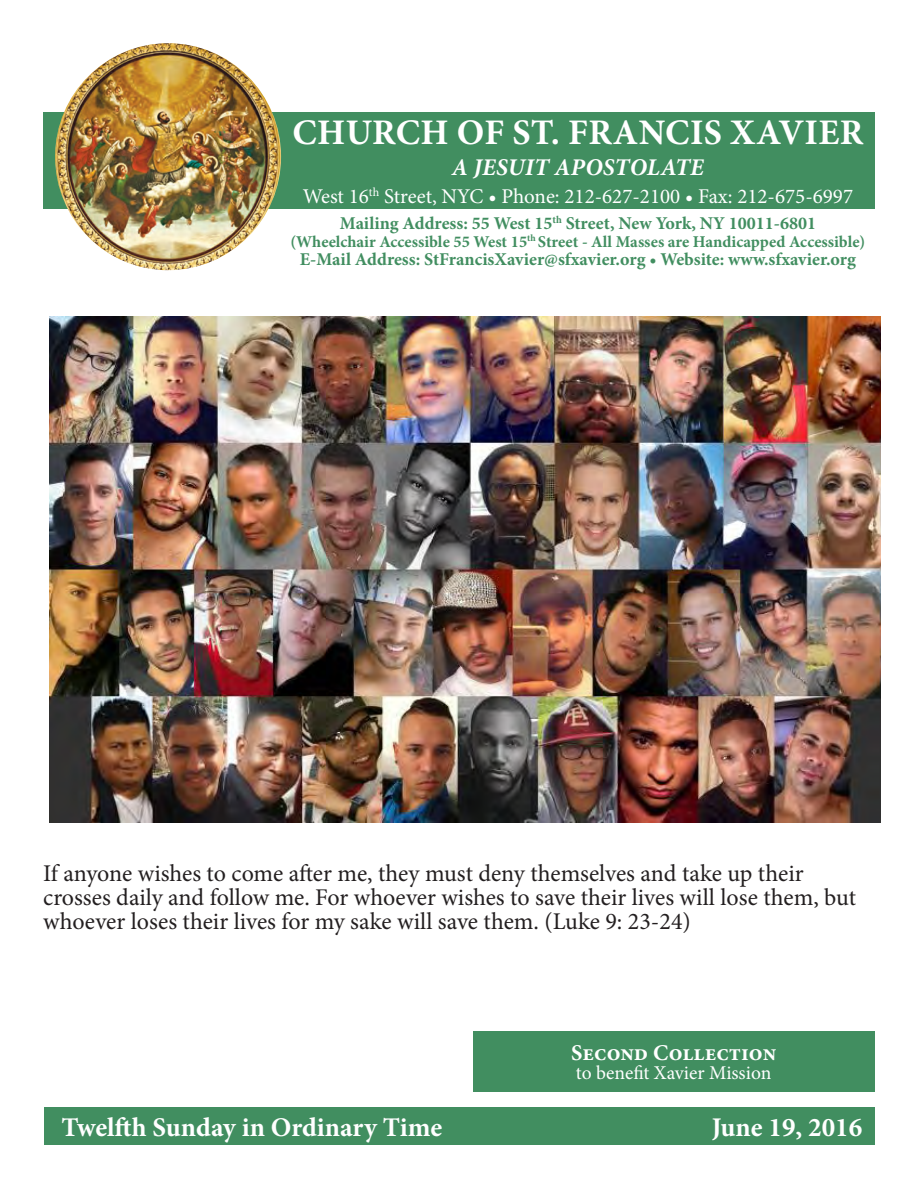
<style>
.page{position:relative;width:918px;height:1188px;background:#fff}
.page>*{position:absolute;margin:0;border:0;box-sizing:border-box;transform-origin:0 0}
.t1{font:700 36px "Minion Pro";letter-spacing:.01em;color:#fff}
.t2{font:700 27px "Minion Pro";color:#fff}
.t3{font:24px/23.7px "Minion Pro";color:#231f20}
.t4{font:italic 700 24px "Minion Pro";letter-spacing:.01em;color:#fff}
.t5{font:700 22.5px "Minion Pro";color:#fff}
.t6{font:21px "Minion Pro";color:#fff}
.t7{font:19.5px "Minion Pro";color:#fff}
.t8{font:700 18px "Minion Pro";color:#418e60}
.t9{font:700 16.5px "Minion Pro";letter-spacing:-.01em;color:#418e60}
</style>
<div class="page">
<div style="left:44px;top:1108px;width:830px;height:37px;background:#418e60"></div>
<div style="left:43px;top:112px;width:832px;height:96px;background:#418e60"></div>
<img style="left:55px;top:43px;width:226px;height:227px">
<div style="left:473px;top:1031px;width:402px;height:61px;background:#418e60"></div>
<img style="left:50px;top:317px;width:831px;height:505px">
<p class="t1" style="left:292px;top:107px;width:572px">CHURCH OF ST. FRANCIS XAVIER</p>
<p class="t4" style="left:452px;top:150px;width:254px">A JESUIT APOSTOLATE</p>
<p class="t6" style="left:303px;top:182px;width:552px">West 16<sup>th</sup> Street, NYC • Phone: 212-627-2100 • Fax: 212-675-6997</p>
<p class="t8" style="left:340px;top:211px;width:478px">Mailing Address: 55 West 15<sup>th</sup> Street, New York, NY 10011-6801</p>
<p class="t9" style="left:290px;top:230px;width:576px">(Wheelchair Accessible 55 West 15<sup>th</sup> Street - All Masses are Handicapped Accessible)</p>
<p class="t8" style="left:300px;top:246px;width:558px">E-Mail Address: StFrancisXavier@sfxavier.org • Website: www.sfxavier.org</p>
<p class="t3" style="left:43px;top:862px;width:814px">If anyone wishes to come after me, they must deny themselves and take up their crosses daily and follow me. For whoever wishes to save their lives will lose them, but whoever loses their lives for my sake will save them. (Luke 9: 23-24)</p>
<p class="t5" style="left:571px;top:1037px;width:207px">Second Collection</p>
<p class="t7" style="left:576px;top:1060px;width:197px">to benefit Xavier Mission</p>
<p class="t2" style="left:62px;top:1108px;width:382px">Twelfth Sunday in Ordinary Time</p>
<p class="t2" style="left:712px;top:1108px;width:152px">June 19, 2016</p>
</div>
